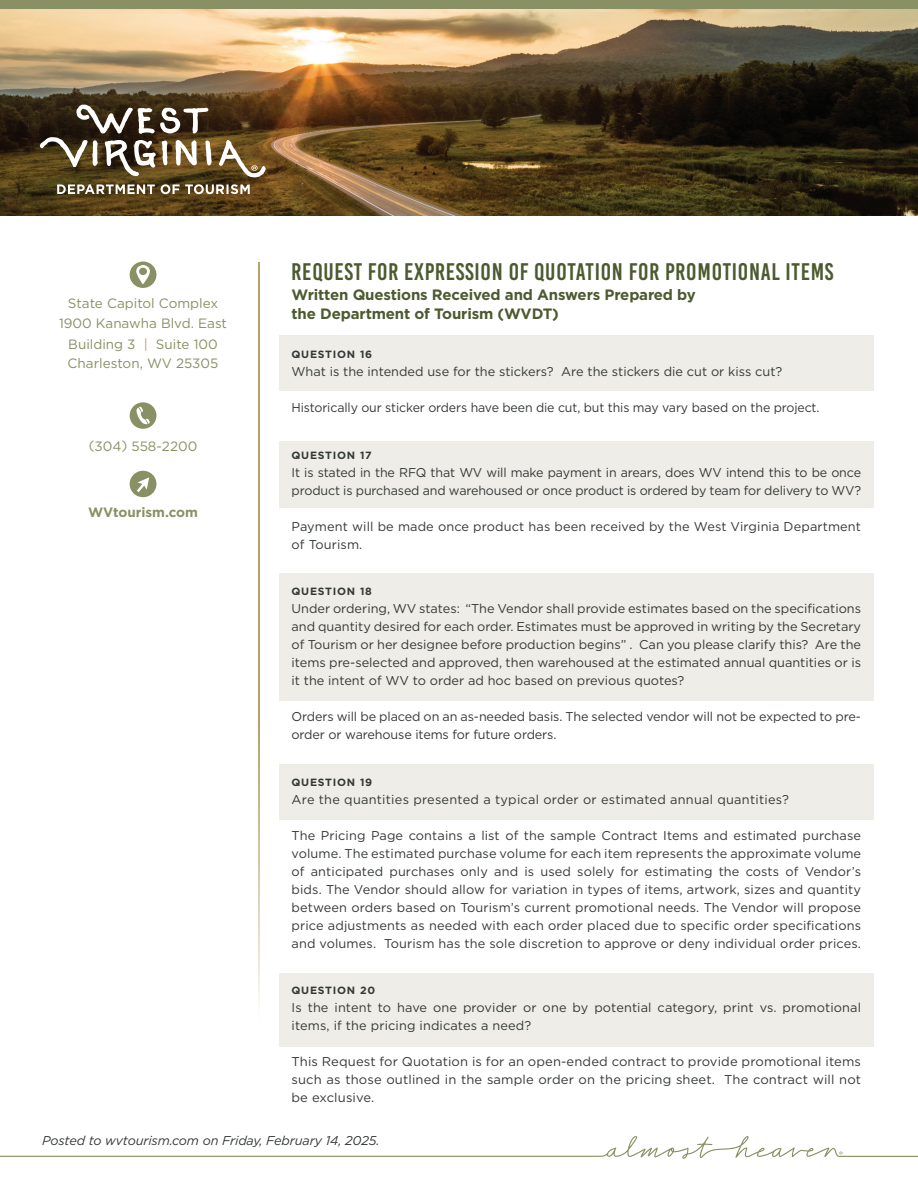
<style>
.page{position:relative;width:918px;height:1188px;background:#fff}
.page>*{position:absolute;margin:0;border:0;box-sizing:border-box;transform-origin:0 0}
.t1{font:24px "Bebas Kai";letter-spacing:.03em;color:#4d5a30}
.t2{font:700 15px/19.5px "Gotham";letter-spacing:-.01em;color:#4d5a30}
.t3{font:13.5px/19.5px "Gotham";color:#899063;text-align:center}
.t4{font:700 13.5px "Gotham";color:#899063}
.t5{font:12.75px/18px "Gotham";letter-spacing:-.005em;color:#343936}
.t6{font:12.75px "Gotham";letter-spacing:.02em;color:#343936}
.t7{font:italic 12.75px "Gotham";letter-spacing:-.01em;color:#343936}
.t8{font:700 10.5px "Gotham";letter-spacing:.07em;color:#343936}
.s1{color:#b4a269}
</style>
<div class="page">
<div style="left:279px;top:441px;width:595px;height:67px;background:#efede7"></div>
<div style="left:279px;top:573px;width:595px;height:128px;background:#efede7"></div>
<div style="left:279px;top:973px;width:595px;height:74px;background:#efede7"></div>
<div style="left:279px;top:765px;width:595px;height:55px;background:#efede7"></div>
<div style="left:279px;top:335px;width:595px;height:56px;background:#efede7"></div>
<svg style="left:0;top:1136px;width:918px;height:23px"></svg>
<svg style="left:130px;top:262px;width:26px;height:26px"></svg>
<div style="left:130px;top:402px;width:26px;height:27px;background:#899063;border-radius:50%"></div>
<svg style="left:136px;top:406px;width:14px;height:19px"></svg>
<div style="left:130px;top:471px;width:26px;height:26px;background:#899063;border-radius:50%"></div>
<svg style="left:137px;top:477px;width:12px;height:15px"></svg>
<div style="left:0;top:0;width:918px;height:11px;background:#899063"></div>
<svg style="left:258px;top:262px;width:2px;height:741px"></svg>
<img style="left:0;top:10px;width:918px;height:206px">
<svg style="left:40px;top:105px;width:172px;height:71px"></svg>
<svg style="left:219px;top:140px;width:47px;height:37px"></svg>
<svg style="left:57px;top:184px;width:193px;height:10px"></svg>
<p class="t3" style="left:59px;top:293px;width:170px">State Capitol Complex<br>1900 Kanawha Blvd. East</p>
<p class="t3" style="left:68px;top:334px;width:152px;text-align:left">Building 3 <span class="s1">|</span> Suite 100<br>Charleston, WV 25305</p>
<p class="t3" style="left:89px;top:436px;width:110px">(304) 558-2200</p>
<p class="t4" style="left:88px;top:503px;width:111px">WVtourism.com</p>
<h1 class="t1" style="left:292px;top:259px;width:543px">REQUEST FOR EXPRESSION OF QUOTATION FOR PROMOTIONAL ITEMS</h1>
<p class="t2" style="left:292px;top:285px;width:406px">Written Questions Received and Answers Prepared by the Department of Tourism (WVDT)</p>
<p class="t8" style="left:292px;top:348px;width:82px">QUESTION 16</p>
<p class="t5" style="left:292px;top:362px;width:492px">What is the intended use for the stickers? Are the stickers die cut or kiss cut?</p>
<p class="t5" style="left:292px;top:398px;width:529px">Historically our sticker orders have been die cut, but this may vary based on the project.</p>
<p class="t8" style="left:292px;top:448px;width:82px">QUESTION 17</p>
<p class="t5" style="left:292px;top:463px;width:571px">It is stated in the RFQ that WV will make payment in arears, does WV intend this to be once product is purchased and warehoused or once product is ordered by team for delivery to WV?</p>
<p class="t5" style="left:292px;top:517px;width:571px">Payment will be made once product has been received by the West Virginia Department of Tourism.</p>
<p class="t8" style="left:292px;top:585px;width:82px">QUESTION 18</p>
<p class="t5" style="left:292px;top:599px;width:571px;text-align:justify">Under ordering, WV states: “The Vendor shall provide estimates based on the specifications and quantity desired for each order. Estimates must be approved in writing by the Secretary of Tourism or her designee before production begins” . Can you please clarify this? Are the items pre-selected and approved, then warehoused at the estimated annual quantities or is it the intent of WV to order ad hoc based on previous quotes?</p>
<p class="t5" style="left:292px;top:707px;width:571px">Orders will be placed on an as-needed basis. The selected vendor will not be expected to pre&shy;order or warehouse items for future orders.</p>
<p class="t8" style="left:292px;top:775px;width:82px">QUESTION 19</p>
<p class="t6" style="left:292px;top:791px;width:499px">Are the quantities presented a typical order or estimated annual quantities?</p>
<p class="t5" style="left:292px;top:826px;width:571px;text-align:justify">The Pricing Page contains a list of the sample Contract Items and estimated purchase volume. The estimated purchase volume for each item represents the approximate volume of anticipated purchases only and is used solely for estimating the costs of Vendor’s bids. The Vendor should allow for variation in types of items, artwork, sizes and quantity between orders based on Tourism’s current promotional needs. The Vendor will propose price adjustments as needed with each order placed due to specific order specifications and volumes. Tourism has the sole discretion to approve or deny individual order prices.</p>
<p class="t8" style="left:292px;top:984px;width:85px">QUESTION 20</p>
<p class="t5" style="left:292px;top:998px;width:571px">Is the intent to have one provider or one by potential category, print vs. promotional items, if the pricing indicates a need?</p>
<p class="t5" style="left:292px;top:1052px;width:571px;text-align:justify">This Request for Quotation is for an open-ended contract to provide promotional items such as those outlined in the sample order on the pricing sheet. The contract will not be exclusive.</p>
<p class="t7" style="left:42px;top:1132px;width:339px">Posted to wvtourism.com on Friday, February 14, 2025.</p>
</div>
